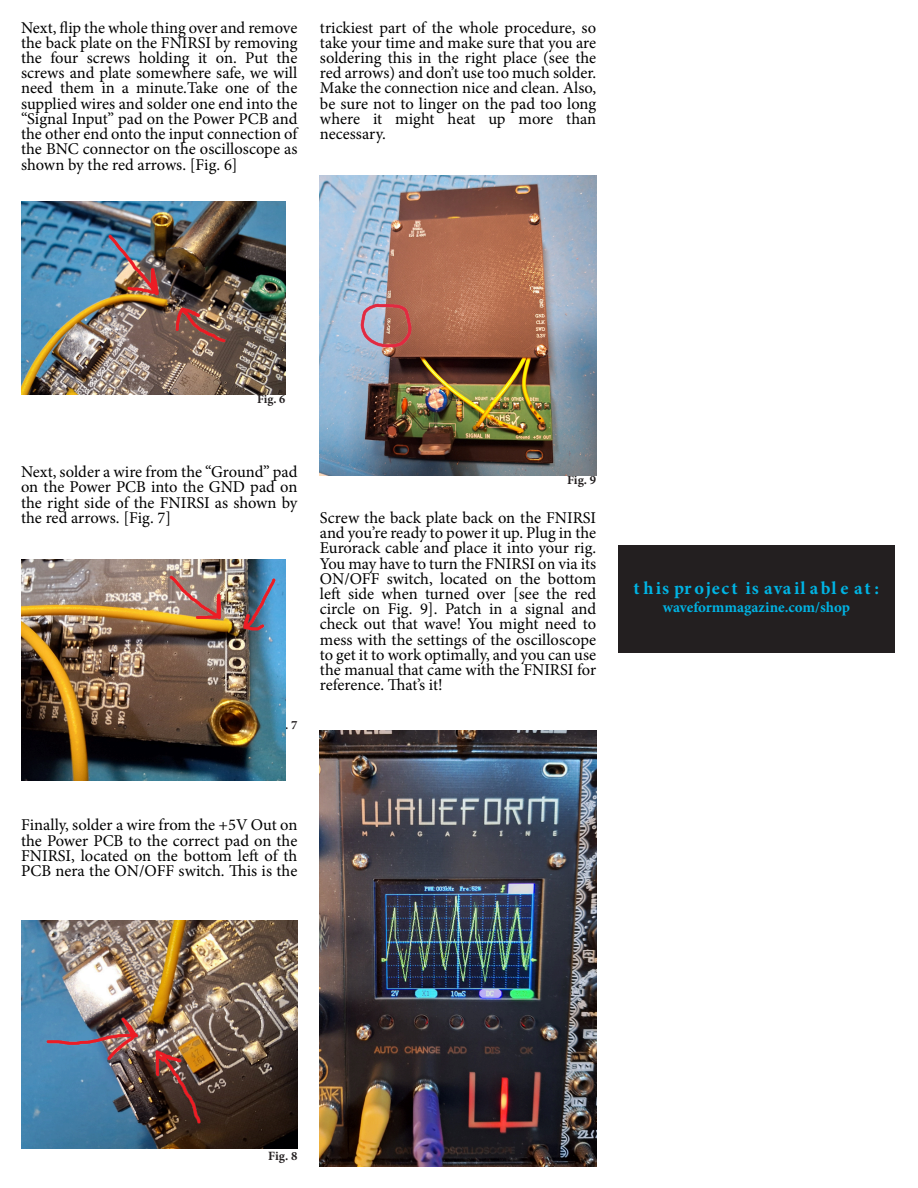
<style>
.page{position:relative;width:918px;height:1188px;background:#fff}
.page>*{position:absolute;margin:0;border:0;box-sizing:border-box;transform-origin:0 0}
.t1{font:700 18.3px "Minion Pro";letter-spacing:.075em;color:#00b4e4}
.t2{font:16.5px "Minion Pro";letter-spacing:-.005em;color:#000}
.t3{font:700 15px "Minion Pro";color:#00b4e4}
.t4{font:700 12.6px "Minion Pro";letter-spacing:-.005em;color:#231f20}
.t5{font:700 12.15px "Minion Pro";color:#231f20}
</style>
<div class="page">
<div style="left:618px;top:545px;width:277px;height:108px;background:#231f20"></div>
<img style="left:320px;top:175px;width:276px;height:300px">
<img style="left:361px;top:303px;width:50px;height:44px">
<img style="left:21px;top:201px;width:264px;height:193px">
<img style="left:109px;top:234px;width:116px;height:108px">
<img style="left:320px;top:730px;width:276px;height:436px">
<img style="left:21px;top:559px;width:264px;height:221px">
<img style="left:21px;top:921px;width:276px;height:227px">
<img style="left:169px;top:575px;width:106px;height:56px">
<img style="left:47px;top:1017px;width:153px;height:107px">
<p class="t2" style="left:21px;top:21px;width:278px">Next, flip the whole thing over and remove</p>
<p class="t2" style="left:21px;top:36px;width:278px">the back plate on the FNIRSI by removing</p>
<p class="t2" style="left:21px;top:51px;width:278px">the four screws holding it on. Put the</p>
<p class="t2" style="left:21px;top:66px;width:278px">screws and plate somewhere safe, we will</p>
<p class="t2" style="left:21px;top:81px;width:278px">need them in a minute.Take one of the</p>
<p class="t2" style="left:21px;top:97px;width:278px">supplied wires and solder one end into the</p>
<p class="t2" style="left:21px;top:112px;width:278px">“Signal Input” pad on the Power PCB and</p>
<p class="t2" style="left:21px;top:127px;width:278px">the other end onto the input connection of</p>
<p class="t2" style="left:21px;top:142px;width:278px">the BNC connector on the oscilloscope as</p>
<p class="t2" style="left:21px;top:158px;width:218px">shown by the red arrows. [Fig. 6]</p>
<p class="t2" style="left:320px;top:21px;width:278px">trickiest part of the whole procedure, so</p>
<p class="t2" style="left:320px;top:36px;width:278px">take your time and make sure that you are</p>
<p class="t2" style="left:320px;top:51px;width:278px">soldering this in the right place (see the</p>
<p class="t2" style="left:320px;top:66px;width:278px">red arrows) and don’t use too much solder.</p>
<p class="t2" style="left:320px;top:81px;width:278px">Make the connection nice and clean. Also,</p>
<p class="t2" style="left:320px;top:97px;width:278px">be sure not to linger on the pad too long</p>
<p class="t2" style="left:320px;top:112px;width:278px">where it might heat up more than</p>
<p class="t2" style="left:320px;top:127px;width:67px">necessary.</p>
<p class="t5" style="left:257px;top:394px;width:30px">Fig. 6</p>
<p class="t2" style="left:21px;top:465px;width:278px">Next, solder a wire from the “Ground” pad</p>
<p class="t2" style="left:21px;top:480px;width:278px">on the Power PCB into the GND pad on</p>
<p class="t2" style="left:21px;top:496px;width:278px">the right side of the FNIRSI as shown by</p>
<p class="t2" style="left:21px;top:511px;width:152px">the red arrows. [Fig. 7]</p>
<p class="t4" style="left:567px;top:475px;width:31px">Fig. 9</p>
<p class="t2" style="left:320px;top:511px;width:278px">Screw the back plate back on the FNIRSI</p>
<p class="t2" style="left:320px;top:526px;width:278px">and you’re ready to power it up. Plug in the</p>
<p class="t2" style="left:320px;top:541px;width:278px">Eurorack cable and place it into your rig.</p>
<p class="t2" style="left:320px;top:557px;width:278px">You may have to turn the FNIRSI on via its</p>
<p class="t2" style="left:320px;top:572px;width:278px">ON/OFF switch, located on the bottom</p>
<p class="t2" style="left:320px;top:587px;width:278px">left side when turned over [see the red</p>
<p class="t2" style="left:320px;top:602px;width:278px">circle on Fig. 9]. Patch in a signal and</p>
<p class="t2" style="left:320px;top:617px;width:278px">check out that wave! You might need to</p>
<p class="t2" style="left:320px;top:633px;width:278px">mess with the settings of the oscilloscope</p>
<p class="t2" style="left:320px;top:648px;width:278px">to get it to work optimally, and you can use</p>
<p class="t2" style="left:320px;top:663px;width:278px">the manual that came with the FNIRSI for</p>
<p class="t2" style="left:320px;top:678px;width:124px">reference. That’s it!</p>
<p class="t1" style="left:634px;top:581px;width:247px">t his project is avail abl e at :</p>
<p class="t3" style="left:663px;top:601px;width:189px">waveformmagazine.com/shop</p>
<p class="t2" style="left:21px;top:818px;width:278px">Finally, solder a wire from the +5V Out on</p>
<p class="t2" style="left:21px;top:834px;width:278px">the Power PCB to the correct pad on the</p>
<p class="t2" style="left:21px;top:849px;width:278px">FNIRSI, located on the bottom left of th</p>
<p class="t2" style="left:21px;top:864px;width:278px">PCB nera the ON/OFF switch. This is the</p>
<p class="t4" style="left:268px;top:1151px;width:31px">Fig. 8</p>
</div>
